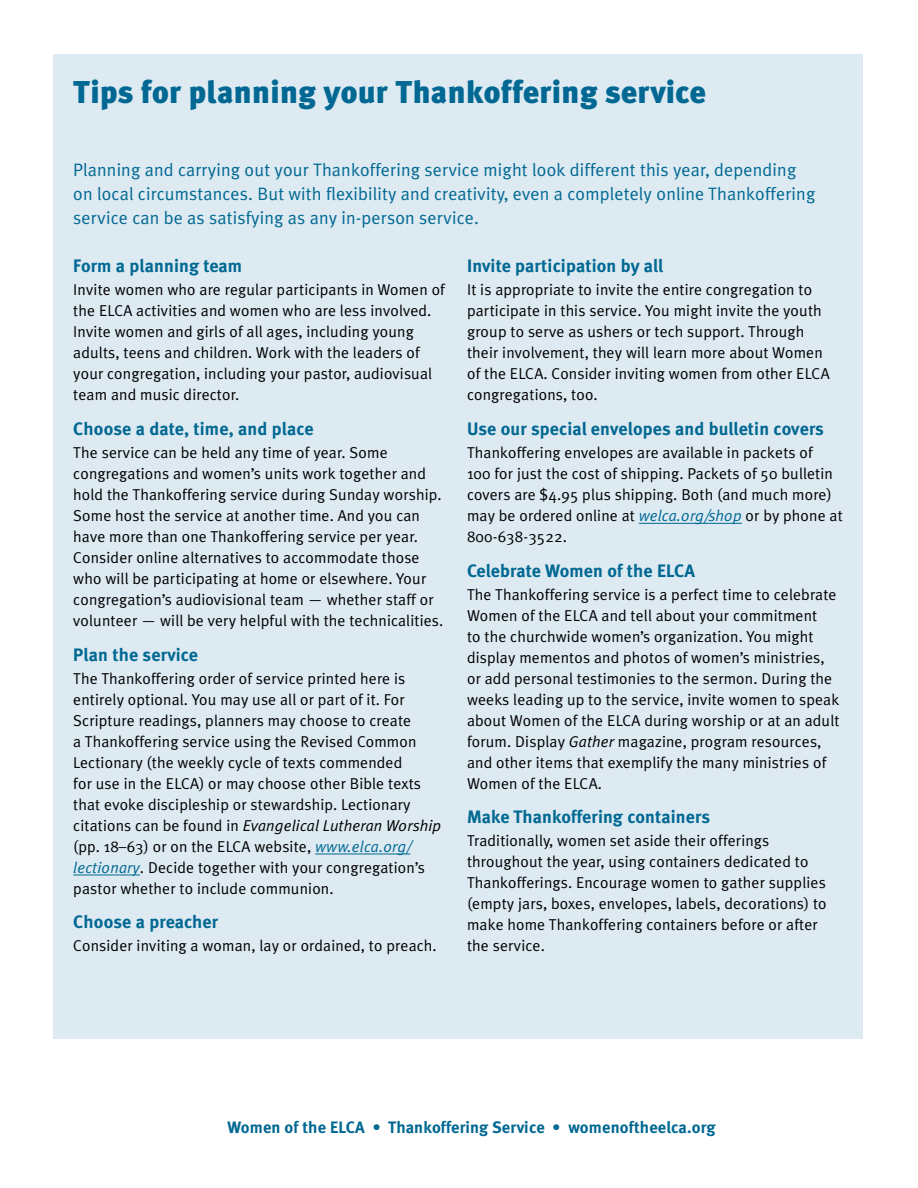
<style>
.page{position:relative;width:918px;height:1188px;background:#fff}
.page>*{position:absolute;margin:0;border:0;box-sizing:border-box;transform-origin:0 0}
.t1{font:900 31.5px "Meta Plus";letter-spacing:.01em;color:#006892}
.t2{font:18px/24px "Meta Plus Normal";letter-spacing:.01em;color:#006892}
.t3{font:18px "Meta Bold LF";letter-spacing:.01em;color:#006892}
.t4{font:16.5px "Meta Bold LF";letter-spacing:.01em;color:#006892}
.t5{font:15.75px/21px "Meta Plus Normal";letter-spacing:.01em;color:#000}
.s1{font-style:italic}
.s2{font-style:italic;color:#006892}
</style>
<div class="page">
<div style="left:53px;top:54px;width:810px;height:985px;background:#ddeaf2"></div>
<hr style="left:315px;top:854px;width:95px;height:1px;background:#006892">
<hr style="left:73px;top:875px;width:67px;height:1px;background:#006892">
<hr style="left:639px;top:523px;width:103px;height:1px;background:#006892">
<h1 class="t1" style="left:73px;top:73px;width:634px">Tips for planning your Thankoffering service</h1>
<p class="t2" style="left:73px;top:158px;width:744px">Planning and carrying out your Thankoffering service might look different this year, depending on local circumstances. But with flexibility and creativity, even a completely online Thankoffering service can be as satisfying as any in-person service.</p>
<p class="t3" style="left:73px;top:255px;width:170px">Form a planning team</p>
<p class="t5" style="left:73px;top:279px;width:373px">Invite women who are regular participants in Women of the ELCA activities and women who are less involved.<br>Invite women and girls of all ages, including young adults, teens and children. Work with the leaders of your congregation, including your pastor, audiovisual team and music director.</p>
<p class="t3" style="left:73px;top:418px;width:242px">Choose a date, time, and place</p>
<p class="t5" style="left:73px;top:442px;width:372px">The service can be held any time of year. Some congregations and women’s units work together and hold the Thankoffering service during Sunday worship.<br>Some host the service at another time. And you can have more than one Thankoffering service per year.<br>Consider online alternatives to accommodate those who will be participating at home or elsewhere. Your congregation’s audiovisional team — whether staff or volunteer — will be very helpful with the technicalities.</p>
<p class="t3" style="left:73px;top:644px;width:126px">Plan the service</p>
<p class="t5" style="left:73px;top:668px;width:369px">The Thankoffering order of service printed here is entirely optional. You may use all or part of it. For Scripture readings, planners may choose to create<br>a Thankoffering service using the Revised Common Lectionary (the weekly cycle of texts commended<br>for use in the ELCA) or may choose other Bible texts that evoke discipleship or stewardship. Lectionary citations can be found in <span class="s1">Evangelical Lutheran Worship </span>(pp. 18–63) or on the ELCA website, <span class="s2">www.elca.org/ lectionary</span>. Decide together with your congregation’s pastor whether to include communion.</p>
<p class="t3" style="left:73px;top:911px;width:146px">Choose a preacher</p>
<p class="t5" style="left:73px;top:935px;width:365px">Consider inviting a woman, lay or ordained, to preach.</p>
<p class="t3" style="left:467px;top:255px;width:198px">Invite participation by all</p>
<p class="t5" style="left:467px;top:279px;width:364px">It is appropriate to invite the entire congregation to participate in this service. You might invite the youth group to serve as ushers or tech support. Through their involvement, they will learn more about Women of the ELCA. Consider inviting women from other ELCA congregations, too.</p>
<p class="t3" style="left:467px;top:418px;width:358px">Use our special envelopes and bulletin covers</p>
<p class="t5" style="left:467px;top:442px;width:377px">Thankoffering envelopes are available in packets of<br>100 for just the cost of shipping. Packets of 50 bulletin covers are $4.95 plus shipping. Both (and much more) may be ordered online at <span class="s2">welca.org/shop</span> or by phone at 800-638-3522.</p>
<p class="t3" style="left:467px;top:560px;width:229px">Celebrate Women of the ELCA</p>
<p class="t5" style="left:467px;top:584px;width:374px">The Thankoffering service is a perfect time to celebrate Women of the ELCA and tell about your commitment<br>to the churchwide women’s organization. You might display mementos and photos of women’s ministries, or add personal testimonies to the sermon. During the weeks leading up to the service, invite women to speak about Women of the ELCA during worship or at an adult forum. Display <span class="s1">Gather</span> magazine, program resources, and other items that exemplify the many ministries of Women of the ELCA.</p>
<p class="t3" style="left:467px;top:806px;width:244px">Make Thankoffering containers</p>
<p class="t5" style="left:467px;top:830px;width:361px">Traditionally, women set aside their offerings throughout the year, using containers dedicated to Thankofferings. Encourage women to gather supplies (empty jars, boxes, envelopes, labels, decorations) to make home Thankoffering containers before or after the service.</p>
<p class="t4" style="left:228px;top:1118px;width:490px">Women of the ELCA • Thankoffering Service • womenoftheelca.org</p>
</div>
